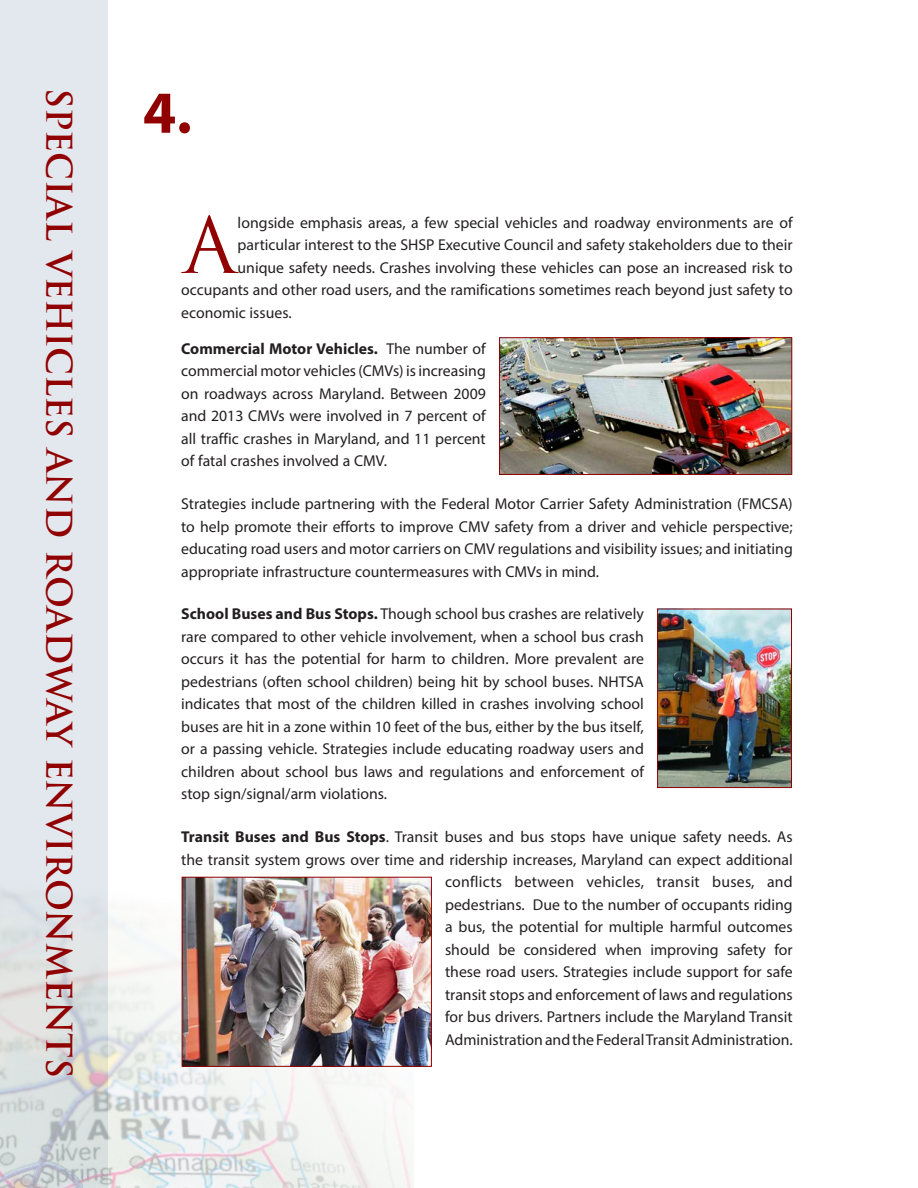
<style>
.page{position:relative;width:918px;height:1188px;background:#fff}
.page>*{position:absolute;margin:0;border:0;box-sizing:border-box;transform-origin:0 0}
.dropcap{font:75.45px "Trajan Pro";color:#910000}
.Chapter_Numbers{font:700 60px "Myriad Pro";color:#910000}
.Main_Title_headers{font:700 34.5px "Trajan Pro";color:#910000}
.dropcap-2{font:15.75px/22.5px "Myriad Pro";color:#231f20;text-align:justify}
.s1{font-weight:700}
</style>
<div class="page">
<div style="left:0;top:0;width:108px;height:1188px;background:#e3e8ee"></div>
<img style="left:0;top:876px;width:414px;height:312px">
<img style="left:501px;top:339px;width:289px;height:134px">
<div style="left:499px;top:337px;width:293px;height:138px;border:1px solid #910000"></div>
<img style="left:659px;top:611px;width:131px;height:175px">
<div style="left:657px;top:609px;width:135px;height:179px;border:1px solid #910000"></div>
<img style="left:184px;top:879px;width:246px;height:186px">
<div style="left:182px;top:877px;width:250px;height:190px;border:1px solid #910000"></div>
<p class="Main_Title_headers" style="left:80px;top:88px;width:992px;rotate:90deg">SPECIAL VEHICLES AND ROADWAY ENVIRONMENTS</p>
<p class="Chapter_Numbers" style="left:143px;top:73px;width:50px">4.</p>
<p class="dropcap" style="left:183px;top:198px;width:54px">A</p>
<p class="dropcap-2" style="left:238px;top:211px;width:557px">longside emphasis areas, a few special vehicles and roadway environments are of</p>
<p class="dropcap-2" style="left:238px;top:234px;width:557px">particular interest to the SHSP Executive Council and safety stakeholders due to their</p>
<p class="dropcap-2" style="left:238px;top:256px;width:557px">unique safety needs. Crashes involving these vehicles can pose an increased risk to</p>
<p class="dropcap-2" style="left:181px;top:279px;width:613px">occupants and other road users, and the ramifications sometimes reach beyond just safety to</p>
<p class="dropcap-2" style="left:181px;top:301px;width:112px">economic issues.</p>
<p class="dropcap-2" style="left:181px;top:337px;width:306px"><span class="s1">Commercial Motor Vehicles.</span> The number of commercial motor vehicles (CMVs) is increasing on roadways across Maryland. Between 2009 and 2013 CMVs were involved in 7 percent of all traffic crashes in Maryland, and 11 percent of fatal crashes involved a CMV.</p>
<p class="dropcap-2" style="left:181px;top:492px;width:613px">Strategies include partnering with the Federal Motor Carrier Safety Administration (FMCSA) to help promote their efforts to improve CMV safety from a driver and vehicle perspective; educating road users and motor carriers on CMV regulations and visibility issues; and initiating appropriate infrastructure countermeasures with CMVs in mind.</p>
<p class="dropcap-2" style="left:181px;top:603px;width:464px"><span class="s1">School Buses and Bus Stops.</span> Though school bus crashes are relatively rare compared to other vehicle involvement, when a school bus crash occurs it has the potential for harm to children. More prevalent are pedestrians (often school children) being hit by school buses. NHTSA indicates that most of the children killed in crashes involving school buses are hit in a zone within 10 feet of the bus, either by the bus itself, or a passing vehicle. Strategies include educating roadway users and children about school bus laws and regulations and enforcement of stop sign/signal/arm violations.</p>
<p class="dropcap-2" style="left:181px;top:825px;width:613px;text-align:right"><span class="s1">Transit Buses and Bus Stops</span>. Transit buses and bus stops have unique safety needs. As the transit system grows over time and ridership increases, Maryland can expect additional conflicts between vehicles, transit buses, and<br>pedestrians. Due to the number of occupants riding<br>a bus, the potential for multiple harmful outcomes<br>should be considered when improving safety for<br>these road users. Strategies include support for safe<br>transit stops and enforcement of laws and regulations<br>for bus drivers. Partners include the Maryland Transit<br>Administration and the Federal Transit Administration.</p>
</div>
